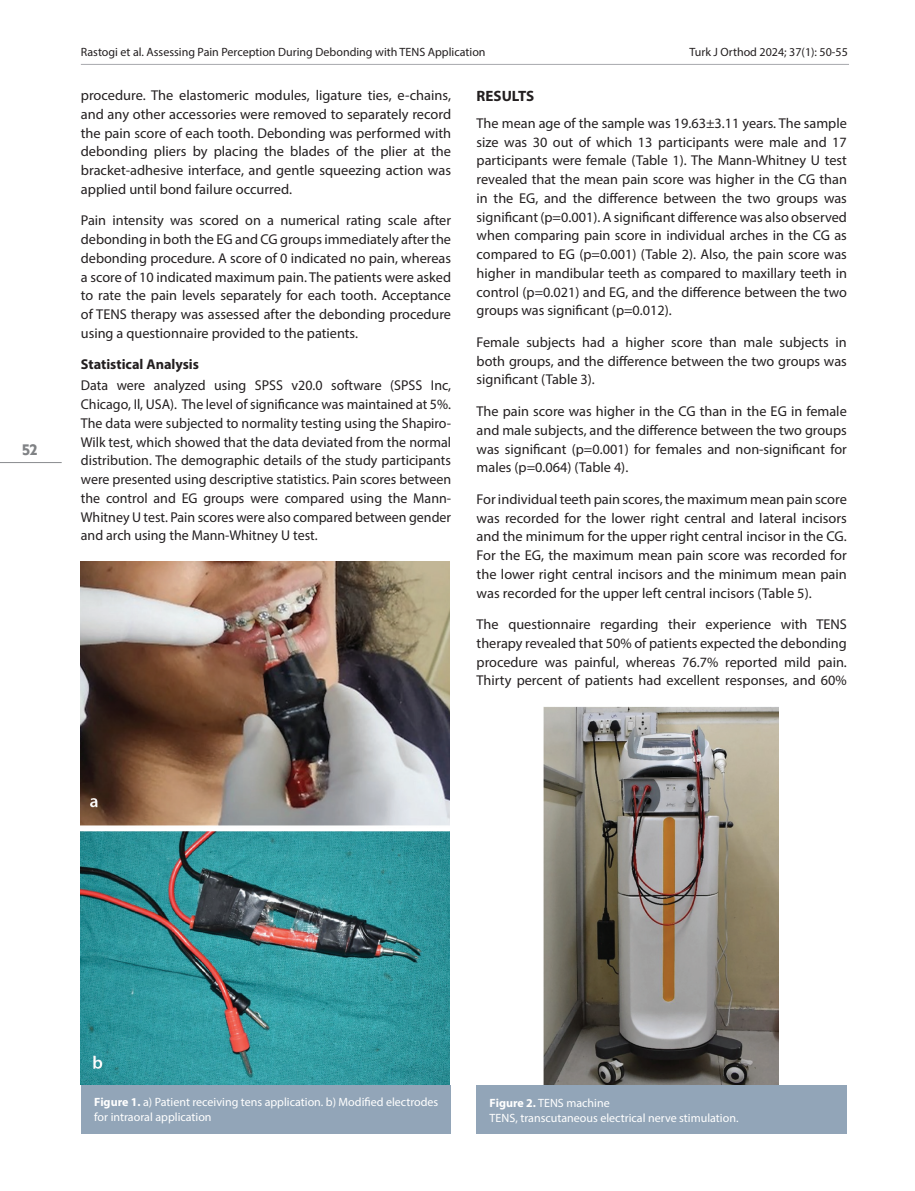
<style>
.page{position:relative;width:915px;height:1191px;background:#fff}
.page>*{position:absolute;margin:0;border:0;box-sizing:border-box;transform-origin:0 0}
.t1{font:700 15px "Myriad Pro";color:#231f20}
.t2{font:15px "billcorpnar super";color:#808285}
.t3{font:14.25px/18.8px "Myriad Pro";color:#231f20;text-align:justify}
.t4{font:700 14.25px "Myriad Pro";color:#231f20}
.t5{font:12px/14.4px "Myriad Pro";color:#fff}
.t6{font:12px "Myriad Pro";color:#231f20}
.s1{font-weight:700}
</style>
<div class="page">
<hr style="left:81px;top:64px;width:767px;height:1px;background:#a8a9ad">
<hr style="left:0;top:462px;width:62px;height:1px;background:#8a8c8f">
<div style="left:81px;top:1084px;width:370px;height:49px;background:#92a5b8"></div>
<div style="left:476px;top:1085px;width:370px;height:49px;background:#92a5b8"></div>
<img style="left:543px;top:706px;width:235px;height:378px">
<img style="left:81px;top:561px;width:368px;height:523px">
<p class="t2" style="left:22px;top:439px;width:16px">52</p>
<p class="t6" style="left:81px;top:44px;width:406px">Rastogi et al. Assessing Pain Perception During Debonding with TENS Application</p>
<p class="t6" style="left:689px;top:44px;width:160px">Turk J Orthod 2024; 37(1): 50-55</p>
<p class="t3" style="left:81px;top:86px;width:371px">procedure. The elastomeric modules, ligature ties, e-chains, and any other accessories were removed to separately record the pain score of each tooth. Debonding was performed with debonding pliers by placing the blades of the plier at the bracket-adhesive interface, and gentle squeezing action was applied until bond failure occurred.</p>
<p class="t3" style="left:81px;top:211px;width:371px">Pain intensity was scored on a numerical rating scale after debonding in both the EG and CG groups immediately after the debonding procedure. A score of 0 indicated no pain, whereas a score of 10 indicated maximum pain. The patients were asked to rate the pain levels separately for each tooth. Acceptance of TENS therapy was assessed after the debonding procedure using a questionnaire provided to the patients.</p>
<p class="t4" style="left:81px;top:355px;width:120px">Statistical Analysis</p>
<p class="t3" style="left:81px;top:376px;width:371px">Data were analyzed using SPSS v20.0 software (SPSS Inc, Chicago, Il, USA). The level of significance was maintained at 5%.<br>The data were subjected to normality testing using the Shapiro-Wilk test, which showed that the data deviated from the normal distribution. The demographic details of the study participants were presented using descriptive statistics. Pain scores between the control and EG groups were compared using the Mann-Whitney U test. Pain scores were also compared between gender and arch using the Mann-Whitney U test.</p>
<p class="t1" style="left:476px;top:86px;width:59px">RESULTS</p>
<p class="t3" style="left:476px;top:113px;width:371px">The mean age of the sample was 19.63±3.11 years. The sample size was 30 out of which 13 participants were male and 17 participants were female (Table 1). The Mann-Whitney U test revealed that the mean pain score was higher in the CG than in the EG, and the difference between the two groups was significant (p=0.001). A significant difference was also observed when comparing pain score in individual arches in the CG as compared to EG (p=0.001) (Table 2). Also, the pain score was higher in mandibular teeth as compared to maxillary teeth in control (p=0.021) and EG, and the difference between the two groups was significant (p=0.012).</p>
<p class="t3" style="left:476px;top:332px;width:371px">Female subjects had a higher score than male subjects in both groups, and the difference between the two groups was significant (Table 3).</p>
<p class="t3" style="left:476px;top:401px;width:371px">The pain score was higher in the CG than in the EG in female and male subjects, and the difference between the two groups was significant (p=0.001) for females and non-significant for males (p=0.064) (Table 4).</p>
<p class="t3" style="left:476px;top:489px;width:371px">For individual teeth pain scores, the maximum mean pain score was recorded for the lower right central and lateral incisors and the minimum for the upper right central incisor in the CG.<br>For the EG, the maximum mean pain score was recorded for the lower right central incisors and the minimum mean pain was recorded for the upper left central incisors (Table 5).</p>
<p class="t3" style="left:476px;top:614px;width:371px">The questionnaire regarding their experience with TENS therapy revealed that 50% of patients expected the debonding procedure was painful, whereas 76.7% reported mild pain.<br>Thirty percent of patients had excellent responses, and 60%</p>
<p class="t5" style="left:94px;top:1095px;width:345px"><span class="s1">Figure 1.</span> a) Patient receiving tens application. b) Modified electrodes for intraoral application</p>
<p class="t5" style="left:489px;top:1095px;width:250px"><span class="s1">Figure 2.</span> TENS machine<br>TENS, transcutaneous electrical nerve stimulation.</p>
</div>
